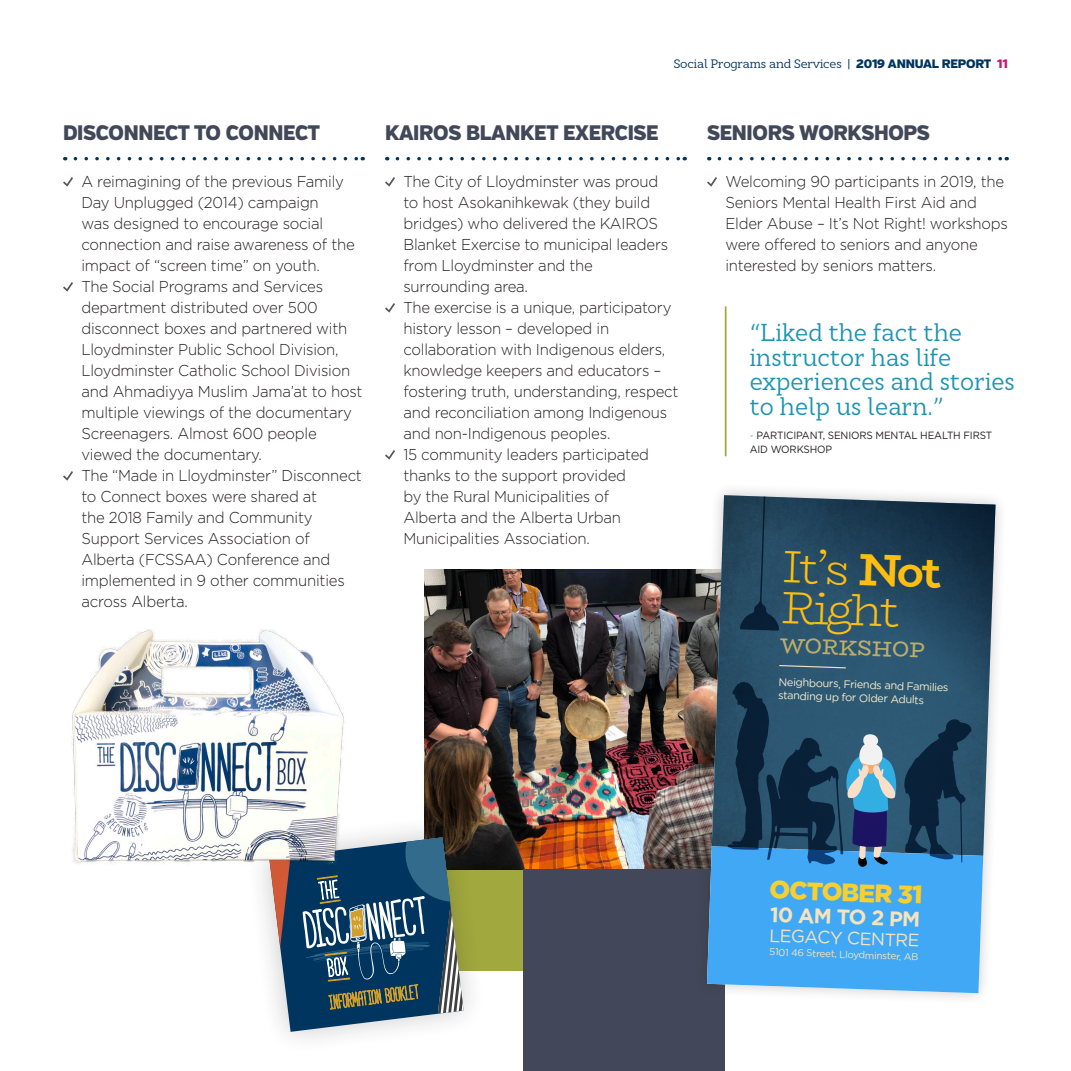
<style>
.page{position:relative;width:1071px;height:1071px;background:#fff}
.page>*{position:absolute;margin:0;border:0;box-sizing:border-box;transform-origin:0 0}
.t1{font:300 45.32px/40.2px "Bio Rhyme";color:#fdbe12}
.t2{font:900 25.2px "Gotham";color:#f7d030}
.t3{font:24.5px/24.5px "Cyntho Slab Pro";color:#1c94b2;scale:.95 1}
.t4{font:21.35px "Bio Rhyme";color:#bcad6a}
.t5{font:900 21px "Verb";letter-spacing:-.015em;color:#424859;scale:.95 1}
.t6{font:700 21px "Gotham";color:#f6e3bb}
.t7{font:17.85px "Gotham";color:#f6e3bb}
.t8{font:300 15.75px/21px "Gotham";letter-spacing:-.015em;color:#231f20;scale:.95 1}
.t9{font:12.25px "Cyntho Slab Pro";letter-spacing:-.015em;color:#003560}
.t10{font:11.03px/13.3px "Gotham";color:#f1eac8}
.t11{font:10.5px/14px "Gotham";letter-spacing:-.015em;color:#231f20;scale:.95 1}
.t12{font:9.97px "Gotham";color:#f6e3bb}
.s1{font-family:"Verb";font-weight:900}
.s2{font-family:"Verb";font-weight:900;color:#c61b73}
.s3{font-family:"Cyntho Slab Pro";color:#1c94b2}
.s4{font-weight:700}
</style>
<div class="page">
<img style="left:424px;top:570px;width:269px;height:300px">
<svg style="left:75px;top:157px;width:288px;height:3px"></svg>
<svg style="left:63px;top:177px;width:10px;height:10px"></svg>
<svg style="left:63px;top:282px;width:10px;height:10px"></svg>
<svg style="left:63px;top:471px;width:10px;height:10px"></svg>
<svg style="left:397px;top:157px;width:288px;height:3px"></svg>
<svg style="left:385px;top:177px;width:10px;height:10px"></svg>
<svg style="left:385px;top:303px;width:10px;height:10px"></svg>
<svg style="left:385px;top:450px;width:10px;height:10px"></svg>
<svg style="left:719px;top:157px;width:288px;height:3px"></svg>
<svg style="left:707px;top:177px;width:10px;height:10px"></svg>
<hr style="left:725px;top:306px;width:2px;height:150px;background:#a1a83d">
<div style="left:424px;top:870px;width:101px;height:100px;background:#a1a83d"></div>
<svg style="left:262px;top:808px;width:231px;height:231px"></svg>
<svg style="left:269px;top:837px;width:195px;height:195px"></svg>
<img style="left:71px;top:629px;width:309px;height:265px">
<div style="left:524px;top:870px;width:201px;height:201px;background:#424859"></div>
<svg style="left:693px;top:490px;width:307px;height:508px"></svg>
<svg style="left:707px;top:495px;width:288px;height:498px"></svg>
<p class="t5" style="left:63px;top:120px;width:272px">DISCONNECT TO CONNECT</p>
<p class="t8" style="left:81px;top:170px;width:289px">A reimagining of the previous Family Day Unplugged (2014) campaign<br>was designed to encourage social connection and raise awareness of the impact of “screen time” on youth.</p>
<p class="t8" style="left:81px;top:275px;width:297px">The Social Programs and Services department distributed over 500 disconnect boxes and partnered with Lloydminster Public School Division, Lloydminster Catholic School Division and Ahmadiyya Muslim Jama’at to host multiple viewings of the documentary Screenagers. Almost 600 people viewed the documentary.</p>
<p class="t8" style="left:81px;top:464px;width:297px">The “Made in Lloydminster” Disconnect to Connect boxes were shared at<br>the 2018 Family and Community<br>Support Services Association of<br>Alberta (FCSSAA) Conference and implemented in 9 other communities across Alberta.</p>
<p class="t9" style="left:674px;top:56px;width:336px">Social Programs and Services | <span class="s1">2019 ANNUAL REPORT</span> <span class="s2">11</span></p>
<p class="t5" style="left:385px;top:120px;width:290px">KAIROS BLANKET EXERCISE</p>
<p class="t8" style="left:403px;top:170px;width:280px">The City of Lloydminster was proud to host Asokanihkewak (they build bridges) who delivered the KAIROS<br>Blanket Exercise to municipal leaders from Lloydminster and the surrounding area.</p>
<p class="t8" style="left:403px;top:296px;width:291px">The exercise is a unique, participatory history lesson – developed in collaboration with Indigenous elders, knowledge keepers and educators – fostering truth, understanding, respect and reconciliation among Indigenous and non-Indigenous peoples.</p>
<p class="t8" style="left:403px;top:443px;width:260px">15 community leaders participated thanks to the support provided<br>by the Rural Municipalities of<br>Alberta and the Alberta Urban<br>Municipalities Association.</p>
<p class="t5" style="left:707px;top:120px;width:236px">SENIORS WORKSHOPS</p>
<p class="t8" style="left:725px;top:170px;width:299px">Welcoming 90 participants in 2019, the Seniors Mental Health First Aid and Elder Abuse – It’s Not Right! workshops were offered to seniors and anyone interested by seniors matters.</p>
<p class="t3" style="left:750px;top:320px;width:281px">“Liked the fact the instructor has life experiences and stories to help us learn.”</p>
<p class="t11" style="left:750px;top:428px;width:257px"><span class="s3">-</span> PARTICIPANT, SENIORS MENTAL HEALTH FIRST<br>AID WORKSHOP</p>
<p class="t1" style="left:784px;top:546px;width:161px;rotate:2deg">It’s <span class="s4">Not<br></span>Right</p>
<p class="t4" style="left:781px;top:629px;width:147px;rotate:2deg">WORKSHOP</p>
<p class="t10" style="left:779px;top:675px;width:171px;rotate:2deg">Neighbours, Friends and Families standing up for Older Adults</p>
<p class="t2" style="left:770px;top:872px;width:155px;rotate:2deg">OCTOBER 31</p>
<p class="t6" style="left:771px;top:900px;width:152px;rotate:2deg">10 AM TO 2 PM</p>
<p class="t7" style="left:770px;top:924px;width:152px;rotate:2deg">LEGACY CENTRE</p>
<p class="t12" style="left:770px;top:945px;width:151px;rotate:2deg">5101 46 Street, Lloydminster, AB</p>
</div>
